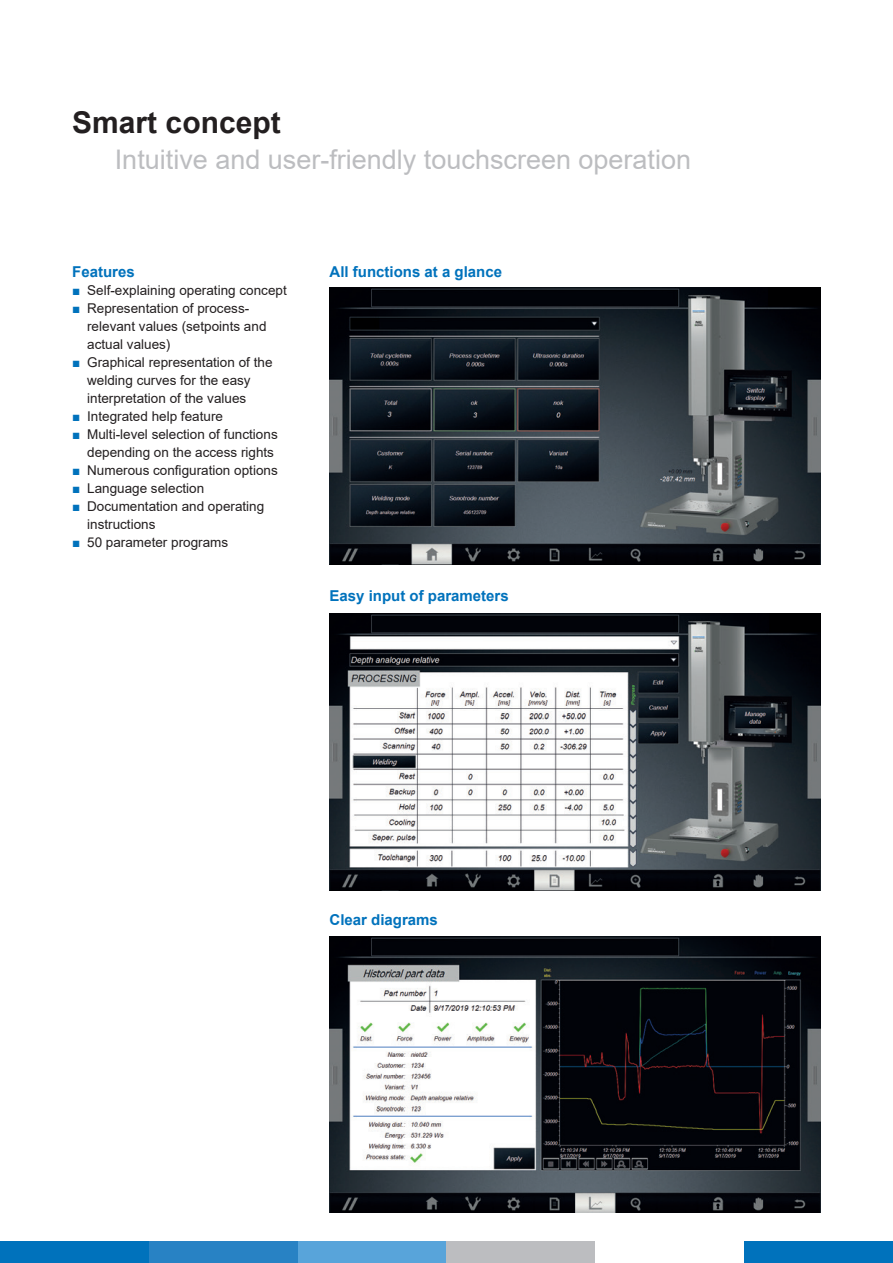
<style>
.page{position:relative;width:893px;height:1263px;background:#fff}
.page>*{position:absolute;margin:0;border:0;box-sizing:border-box;transform-origin:0 0}
.t1{font:700 30px "Arial";color:#231f20}
.t2{font:27px "Arial";color:#bcbdc0}
.t3{font:700 15px "Arial";color:#0072bc}
.t4{font:13.5px/18px "Arial";color:#231f20}
.s1{color:#0072bc}
</style>
<div class="page">
<div style="left:0;top:1242px;width:149px;height:21px;background:#0072bc"></div>
<div style="left:149px;top:1242px;width:149px;height:21px;background:#2882c4"></div>
<div style="left:298px;top:1242px;width:148px;height:21px;background:#58a4da"></div>
<div style="left:446px;top:1242px;width:149px;height:21px;background:#bcbdc0"></div>
<div style="left:744px;top:1242px;width:149px;height:21px;background:#0072bc"></div>
<img style="left:330px;top:287px;width:491px;height:278px">
<img style="left:330px;top:936px;width:491px;height:277px">
<img style="left:330px;top:613px;width:491px;height:278px">
<h1 class="t1" style="left:72px;top:101px;width:210px">Smart concept</h1>
<h2 class="t2" style="left:115px;top:140px;width:578px">Intuitive and user-friendly touchscreen operation</h2>
<p class="t3" style="left:72px;top:261px;width:64px">Features</p>
<p class="t4" style="left:72px;top:281px;width:216px"><span class="s1">■</span> Self-explaining operating concept</p>
<p class="t4" style="left:87px;top:299px;width:181px;text-indent:-15px"><span class="s1">■</span> Representation of process&shy;relevant values (setpoints and actual values)</p>
<p class="t4" style="left:87px;top:353px;width:187px;text-indent:-15px"><span class="s1">■</span> Graphical representation of the welding curves for the easy interpretation of the values</p>
<p class="t4" style="left:72px;top:407px;width:152px"><span class="s1">■</span> Integrated help feature</p>
<p class="t4" style="left:72px;top:425px;width:207px;text-align:right"><span class="s1">■</span> Multi-level selection of functions depending on the access rights</p>
<p class="t4" style="left:72px;top:461px;width:207px"><span class="s1">■</span> Numerous configuration options</p>
<p class="t4" style="left:72px;top:479px;width:133px"><span class="s1">■</span> Language selection</p>
<p class="t4" style="left:87px;top:497px;width:179px;text-indent:-15px"><span class="s1">■</span> Documentation and operating instructions</p>
<p class="t4" style="left:72px;top:533px;width:157px"><span class="s1">■</span> 50 parameter programs</p>
<p class="t3" style="left:330px;top:261px;width:174px">All functions at a glance</p>
<p class="t3" style="left:330px;top:585px;width:181px">Easy input of parameters</p>
<p class="t3" style="left:330px;top:909px;width:110px">Clear diagrams</p>
</div>
